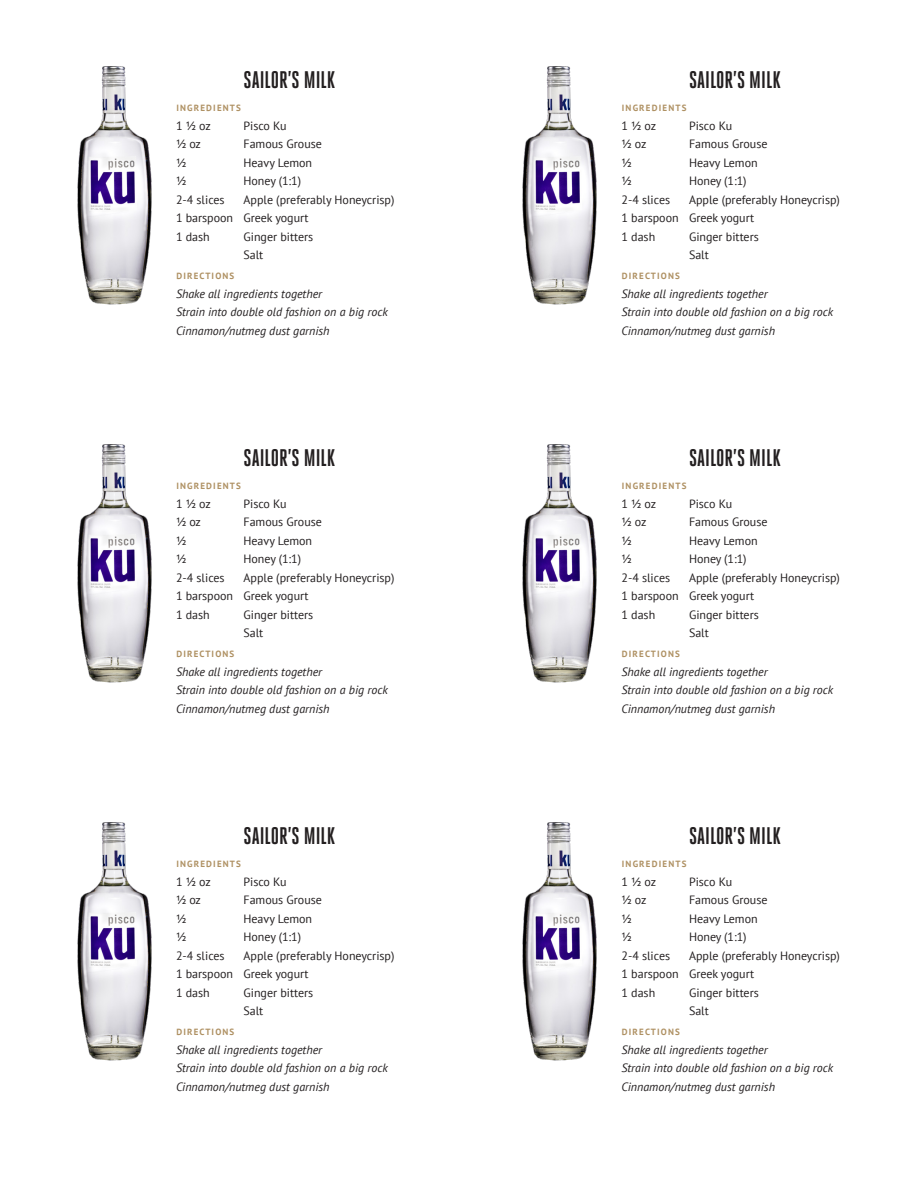
<style>
.page{position:relative;width:918px;height:1188px;background:#fff}
.page>*{position:absolute;margin:0;border:0;box-sizing:border-box;transform-origin:0 0}
.st_cocktail_name{font:700 24px "Heroic Condensed";color:#231f20}
.st_cocktail_ingredie{font:12px "PT Sans";color:#231f20}
.st_cocktail_instruct{font:italic 12px "PT Sans";color:#231f20}
.st_cocktail_headers{font:700 9px "PT Sans";letter-spacing:.13em;color:#af9163}
</style>
<div class="page">
<img style="left:77px;top:66px;width:75px;height:239px">
<img style="left:522px;top:66px;width:75px;height:239px">
<img style="left:77px;top:444px;width:75px;height:239px">
<img style="left:522px;top:444px;width:75px;height:239px">
<img style="left:77px;top:822px;width:75px;height:239px">
<img style="left:522px;top:822px;width:75px;height:239px">
<p class="st_cocktail_name" style="left:244px;top:66px;width:93px">SAILOR’S MILK</p>
<p class="st_cocktail_headers" style="left:176px;top:102px;width:66px">INGREDIENTS</p>
<p class="st_cocktail_ingredie" style="left:176px;top:118px;width:36px">1 ½ oz</p>
<p class="st_cocktail_ingredie" style="left:244px;top:118px;width:45px">Pisco Ku</p>
<p class="st_cocktail_ingredie" style="left:176px;top:136px;width:27px">½ oz</p>
<p class="st_cocktail_ingredie" style="left:244px;top:136px;width:80px">Famous Grouse</p>
<p class="st_cocktail_ingredie" style="left:176px;top:155px;width:12px">½</p>
<p class="st_cocktail_ingredie" style="left:244px;top:155px;width:70px">Heavy Lemon</p>
<p class="st_cocktail_ingredie" style="left:176px;top:173px;width:12px">½</p>
<p class="st_cocktail_ingredie" style="left:244px;top:173px;width:59px">Honey (1:1)</p>
<p class="st_cocktail_ingredie" style="left:176px;top:192px;width:50px">2-4 slices</p>
<p class="st_cocktail_ingredie" style="left:244px;top:192px;width:152px">Apple (preferably Honeycrisp)</p>
<p class="st_cocktail_ingredie" style="left:176px;top:210px;width:134px">1 barspoon Greek yogurt</p>
<p class="st_cocktail_ingredie" style="left:176px;top:229px;width:35px">1 dash</p>
<p class="st_cocktail_ingredie" style="left:244px;top:229px;width:71px">Ginger bitters</p>
<p class="st_cocktail_ingredie" style="left:244px;top:247px;width:21px">Salt</p>
<p class="st_cocktail_headers" style="left:176px;top:270px;width:60px">DIRECTIONS</p>
<p class="st_cocktail_instruct" style="left:176px;top:286px;width:148px">Shake all ingredients together</p>
<p class="st_cocktail_instruct" style="left:176px;top:304px;width:213px">Strain into double old fashion on a big rock</p>
<p class="st_cocktail_instruct" style="left:176px;top:323px;width:155px">Cinnamon/nutmeg dust garnish</p>
<p class="st_cocktail_name" style="left:244px;top:444px;width:93px">SAILOR’S MILK</p>
<p class="st_cocktail_headers" style="left:176px;top:480px;width:66px">INGREDIENTS</p>
<p class="st_cocktail_ingredie" style="left:176px;top:496px;width:36px">1 ½ oz</p>
<p class="st_cocktail_ingredie" style="left:244px;top:496px;width:45px">Pisco Ku</p>
<p class="st_cocktail_ingredie" style="left:176px;top:514px;width:27px">½ oz</p>
<p class="st_cocktail_ingredie" style="left:244px;top:514px;width:80px">Famous Grouse</p>
<p class="st_cocktail_ingredie" style="left:176px;top:533px;width:12px">½</p>
<p class="st_cocktail_ingredie" style="left:244px;top:533px;width:70px">Heavy Lemon</p>
<p class="st_cocktail_ingredie" style="left:176px;top:551px;width:12px">½</p>
<p class="st_cocktail_ingredie" style="left:244px;top:551px;width:59px">Honey (1:1)</p>
<p class="st_cocktail_ingredie" style="left:176px;top:570px;width:50px">2-4 slices</p>
<p class="st_cocktail_ingredie" style="left:244px;top:570px;width:152px">Apple (preferably Honeycrisp)</p>
<p class="st_cocktail_ingredie" style="left:176px;top:588px;width:134px">1 barspoon Greek yogurt</p>
<p class="st_cocktail_ingredie" style="left:176px;top:607px;width:35px">1 dash</p>
<p class="st_cocktail_ingredie" style="left:244px;top:607px;width:71px">Ginger bitters</p>
<p class="st_cocktail_ingredie" style="left:244px;top:625px;width:21px">Salt</p>
<p class="st_cocktail_headers" style="left:176px;top:648px;width:60px">DIRECTIONS</p>
<p class="st_cocktail_instruct" style="left:176px;top:664px;width:148px">Shake all ingredients together</p>
<p class="st_cocktail_instruct" style="left:176px;top:682px;width:213px">Strain into double old fashion on a big rock</p>
<p class="st_cocktail_instruct" style="left:176px;top:701px;width:155px">Cinnamon/nutmeg dust garnish</p>
<p class="st_cocktail_name" style="left:244px;top:822px;width:93px">SAILOR’S MILK</p>
<p class="st_cocktail_headers" style="left:176px;top:858px;width:66px">INGREDIENTS</p>
<p class="st_cocktail_ingredie" style="left:176px;top:874px;width:36px">1 ½ oz</p>
<p class="st_cocktail_ingredie" style="left:244px;top:874px;width:45px">Pisco Ku</p>
<p class="st_cocktail_ingredie" style="left:176px;top:892px;width:27px">½ oz</p>
<p class="st_cocktail_ingredie" style="left:244px;top:892px;width:80px">Famous Grouse</p>
<p class="st_cocktail_ingredie" style="left:176px;top:911px;width:12px">½</p>
<p class="st_cocktail_ingredie" style="left:244px;top:911px;width:70px">Heavy Lemon</p>
<p class="st_cocktail_ingredie" style="left:176px;top:929px;width:12px">½</p>
<p class="st_cocktail_ingredie" style="left:244px;top:929px;width:59px">Honey (1:1)</p>
<p class="st_cocktail_ingredie" style="left:176px;top:948px;width:50px">2-4 slices</p>
<p class="st_cocktail_ingredie" style="left:244px;top:948px;width:152px">Apple (preferably Honeycrisp)</p>
<p class="st_cocktail_ingredie" style="left:176px;top:966px;width:134px">1 barspoon Greek yogurt</p>
<p class="st_cocktail_ingredie" style="left:176px;top:985px;width:35px">1 dash</p>
<p class="st_cocktail_ingredie" style="left:244px;top:985px;width:71px">Ginger bitters</p>
<p class="st_cocktail_ingredie" style="left:244px;top:1003px;width:21px">Salt</p>
<p class="st_cocktail_headers" style="left:176px;top:1026px;width:60px">DIRECTIONS</p>
<p class="st_cocktail_instruct" style="left:176px;top:1042px;width:148px">Shake all ingredients together</p>
<p class="st_cocktail_instruct" style="left:176px;top:1060px;width:213px">Strain into double old fashion on a big rock</p>
<p class="st_cocktail_instruct" style="left:176px;top:1079px;width:155px">Cinnamon/nutmeg dust garnish</p>
<p class="st_cocktail_name" style="left:689px;top:66px;width:93px">SAILOR’S MILK</p>
<p class="st_cocktail_headers" style="left:622px;top:102px;width:66px">INGREDIENTS</p>
<p class="st_cocktail_ingredie" style="left:622px;top:118px;width:36px">1 ½ oz</p>
<p class="st_cocktail_ingredie" style="left:689px;top:118px;width:45px">Pisco Ku</p>
<p class="st_cocktail_ingredie" style="left:622px;top:136px;width:27px">½ oz</p>
<p class="st_cocktail_ingredie" style="left:689px;top:136px;width:80px">Famous Grouse</p>
<p class="st_cocktail_ingredie" style="left:622px;top:155px;width:12px">½</p>
<p class="st_cocktail_ingredie" style="left:689px;top:155px;width:70px">Heavy Lemon</p>
<p class="st_cocktail_ingredie" style="left:622px;top:173px;width:12px">½</p>
<p class="st_cocktail_ingredie" style="left:689px;top:173px;width:59px">Honey (1:1)</p>
<p class="st_cocktail_ingredie" style="left:622px;top:192px;width:50px">2-4 slices</p>
<p class="st_cocktail_ingredie" style="left:689px;top:192px;width:152px">Apple (preferably Honeycrisp)</p>
<p class="st_cocktail_ingredie" style="left:622px;top:210px;width:134px">1 barspoon Greek yogurt</p>
<p class="st_cocktail_ingredie" style="left:622px;top:229px;width:35px">1 dash</p>
<p class="st_cocktail_ingredie" style="left:689px;top:229px;width:71px">Ginger bitters</p>
<p class="st_cocktail_ingredie" style="left:689px;top:247px;width:21px">Salt</p>
<p class="st_cocktail_headers" style="left:622px;top:270px;width:60px">DIRECTIONS</p>
<p class="st_cocktail_instruct" style="left:622px;top:286px;width:148px">Shake all ingredients together</p>
<p class="st_cocktail_instruct" style="left:622px;top:304px;width:213px">Strain into double old fashion on a big rock</p>
<p class="st_cocktail_instruct" style="left:622px;top:323px;width:155px">Cinnamon/nutmeg dust garnish</p>
<p class="st_cocktail_name" style="left:689px;top:444px;width:93px">SAILOR’S MILK</p>
<p class="st_cocktail_headers" style="left:622px;top:480px;width:66px">INGREDIENTS</p>
<p class="st_cocktail_ingredie" style="left:622px;top:496px;width:36px">1 ½ oz</p>
<p class="st_cocktail_ingredie" style="left:689px;top:496px;width:45px">Pisco Ku</p>
<p class="st_cocktail_ingredie" style="left:622px;top:514px;width:27px">½ oz</p>
<p class="st_cocktail_ingredie" style="left:689px;top:514px;width:80px">Famous Grouse</p>
<p class="st_cocktail_ingredie" style="left:622px;top:533px;width:12px">½</p>
<p class="st_cocktail_ingredie" style="left:689px;top:533px;width:70px">Heavy Lemon</p>
<p class="st_cocktail_ingredie" style="left:622px;top:551px;width:12px">½</p>
<p class="st_cocktail_ingredie" style="left:689px;top:551px;width:59px">Honey (1:1)</p>
<p class="st_cocktail_ingredie" style="left:622px;top:570px;width:50px">2-4 slices</p>
<p class="st_cocktail_ingredie" style="left:689px;top:570px;width:152px">Apple (preferably Honeycrisp)</p>
<p class="st_cocktail_ingredie" style="left:622px;top:588px;width:134px">1 barspoon Greek yogurt</p>
<p class="st_cocktail_ingredie" style="left:622px;top:607px;width:35px">1 dash</p>
<p class="st_cocktail_ingredie" style="left:689px;top:607px;width:71px">Ginger bitters</p>
<p class="st_cocktail_ingredie" style="left:689px;top:625px;width:21px">Salt</p>
<p class="st_cocktail_headers" style="left:622px;top:648px;width:60px">DIRECTIONS</p>
<p class="st_cocktail_instruct" style="left:622px;top:664px;width:148px">Shake all ingredients together</p>
<p class="st_cocktail_instruct" style="left:622px;top:682px;width:213px">Strain into double old fashion on a big rock</p>
<p class="st_cocktail_instruct" style="left:622px;top:701px;width:155px">Cinnamon/nutmeg dust garnish</p>
<p class="st_cocktail_name" style="left:689px;top:822px;width:93px">SAILOR’S MILK</p>
<p class="st_cocktail_headers" style="left:622px;top:858px;width:66px">INGREDIENTS</p>
<p class="st_cocktail_ingredie" style="left:622px;top:874px;width:36px">1 ½ oz</p>
<p class="st_cocktail_ingredie" style="left:689px;top:874px;width:45px">Pisco Ku</p>
<p class="st_cocktail_ingredie" style="left:622px;top:892px;width:27px">½ oz</p>
<p class="st_cocktail_ingredie" style="left:689px;top:892px;width:80px">Famous Grouse</p>
<p class="st_cocktail_ingredie" style="left:622px;top:911px;width:12px">½</p>
<p class="st_cocktail_ingredie" style="left:689px;top:911px;width:70px">Heavy Lemon</p>
<p class="st_cocktail_ingredie" style="left:622px;top:929px;width:12px">½</p>
<p class="st_cocktail_ingredie" style="left:689px;top:929px;width:59px">Honey (1:1)</p>
<p class="st_cocktail_ingredie" style="left:622px;top:948px;width:50px">2-4 slices</p>
<p class="st_cocktail_ingredie" style="left:689px;top:948px;width:152px">Apple (preferably Honeycrisp)</p>
<p class="st_cocktail_ingredie" style="left:622px;top:966px;width:134px">1 barspoon Greek yogurt</p>
<p class="st_cocktail_ingredie" style="left:622px;top:985px;width:35px">1 dash</p>
<p class="st_cocktail_ingredie" style="left:689px;top:985px;width:71px">Ginger bitters</p>
<p class="st_cocktail_ingredie" style="left:689px;top:1003px;width:21px">Salt</p>
<p class="st_cocktail_headers" style="left:622px;top:1026px;width:60px">DIRECTIONS</p>
<p class="st_cocktail_instruct" style="left:622px;top:1042px;width:148px">Shake all ingredients together</p>
<p class="st_cocktail_instruct" style="left:622px;top:1060px;width:213px">Strain into double old fashion on a big rock</p>
<p class="st_cocktail_instruct" style="left:622px;top:1079px;width:155px">Cinnamon/nutmeg dust garnish</p>
</div>
